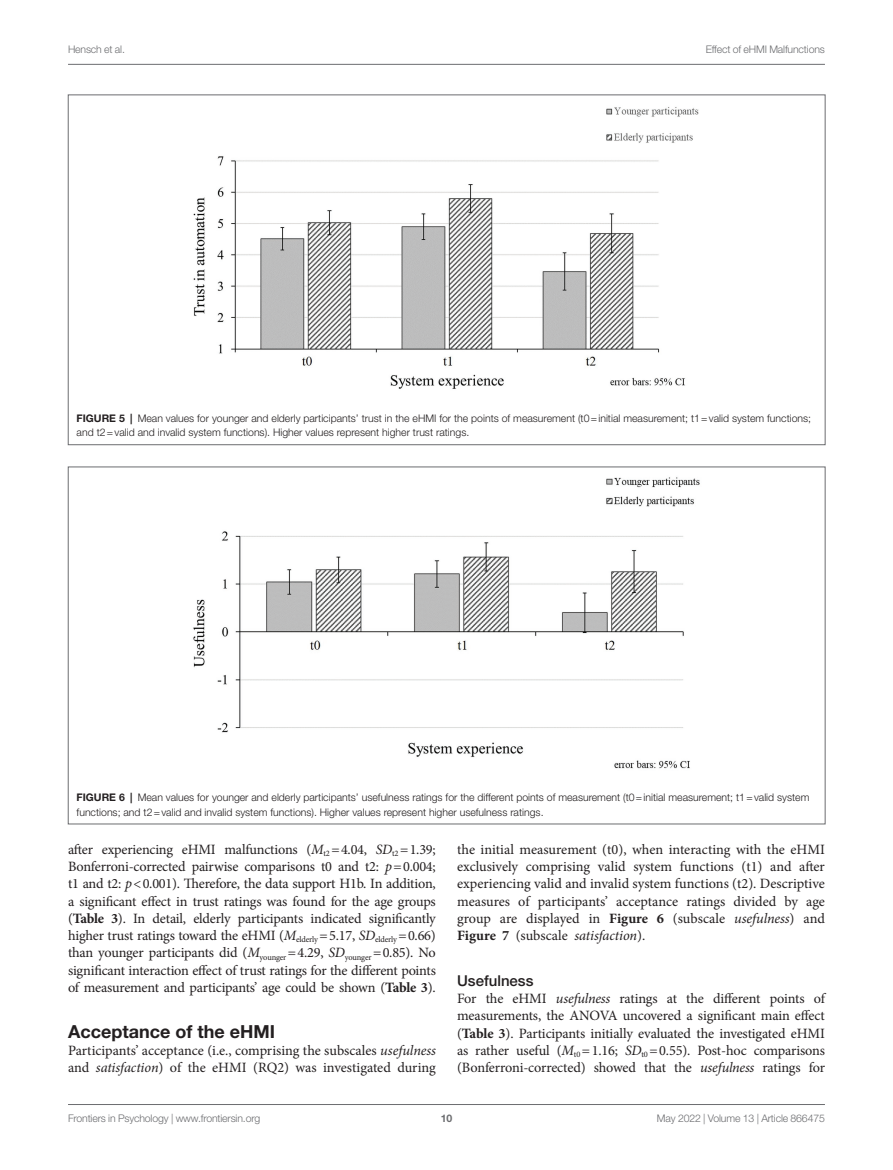
<style>
.page{position:relative;width:893px;height:1170px;background:#fff}
.page>*{position:absolute;margin:0;border:0;box-sizing:border-box;transform-origin:0 0}
.HEAD_2{font:700 18px "Helvetica Neue LT Std";color:#231f20}
.HEAD_3{font:500 15px "Helvetica Neue LT Std";color:#231f20}
.TEXT_FLUSH{font:14.25px/17.2px "Minion Pro";letter-spacing:-.01em;color:#231f20;text-align:justify}
.FIG_LEG{font:300 10.5px/14.2px "Helvetica Neue LT Std";color:#231f20}
.t1{font:300 10.5px "Helvetica Neue LT Std";letter-spacing:-.015em;color:#6c6d70}
.t2{font:700 10.5px "Helvetica Neue LT Std";color:#6c6d70}
.s1{font-weight:700}
.s2{font-style:italic}
</style>
<div class="page">
<hr style="left:68px;top:64px;width:757px;height:1px;background:#6c6d70">
<hr style="left:68px;top:1104px;width:757px;height:1px;background:#6c6d70">
<img style="left:193px;top:477px;width:507px;height:292px">
<img style="left:193px;top:107px;width:506px;height:282px">
<p class="t1" style="left:68px;top:42px;width:58px">Hensch et al.</p>
<p class="t1" style="left:706px;top:42px;width:121px">Effect of eHMI Malfunctions</p>
<p class="FIG_LEG" style="left:77px;top:411px;width:736px"><span class="s1">FIGURE 5 |</span> Mean values for younger and elderly participants’ trust in the eHMI for the points of measurement (t0=initial measurement; t1=valid system functions; and t2=valid and invalid system functions). Higher values represent higher trust ratings.</p>
<p class="FIG_LEG" style="left:77px;top:790px;width:734px"><span class="s1">FIGURE 6 |</span> Mean values for younger and elderly participants’ usefulness ratings for the different points of measurement (t0=initial measurement; t1=valid system functions; and t2=valid and invalid system functions). Higher values represent higher usefulness ratings.</p>
<p class="TEXT_FLUSH" style="left:68px;top:840px;width:369px">after experiencing eHMI malfunctions (<span class="s2">M</span><sub>t2</sub> =4.04, <span class="s2">SD</span><sub>t2</sub> =1.39; Bonferroni-corrected pairwise comparisons t0 and t2: <span class="s2">p</span>=0.004; t1 and t2: <span class="s2">p</span>&lt;0.001). Therefore, the data support H1b. In addition, a significant effect in trust ratings was found for the age groups (<span class="s1">Table 3</span>). In detail, elderly participants indicated significantly higher trust ratings toward the eHMI (<span class="s2">M</span><sub>elderly</sub> =5.17, <span class="s2">SD</span><sub>elderly</sub> =0.66) than younger participants did (<span class="s2">M</span><sub>younger</sub> =4.29, <span class="s2">SD</span><sub>younger</sub> =0.85). No significant interaction effect of trust ratings for the different points of measurement and participants’ age could be shown (<span class="s1">Table 3</span>).</p>
<p class="HEAD_2" style="left:68px;top:1020px;width:208px">Acceptance of the eHMI</p>
<p class="TEXT_FLUSH" style="left:68px;top:1041px;width:369px">Participants’ acceptance (i.e., comprising the subscales <span class="s2">usefulness </span>and <span class="s2">satisfaction</span>) of the eHMI (RQ2) was investigated during</p>
<p class="TEXT_FLUSH" style="left:457px;top:840px;width:369px">the initial measurement (t0), when interacting with the eHMI exclusively comprising valid system functions (t1) and after experiencing valid and invalid system functions (t2). Descriptive measures of participants’ acceptance ratings divided by age group are displayed in <span class="s1">Figure 6</span> (subscale <span class="s2">usefulness</span>) and <span class="s1">Figure 7</span> (subscale <span class="s2">satisfaction</span>).</p>
<p class="HEAD_3" style="left:457px;top:971px;width:78px">Usefulness</p>
<p class="TEXT_FLUSH" style="left:457px;top:989px;width:369px">For the eHMI <span class="s2">usefulness</span> ratings at the different points of measurements, the ANOVA uncovered a significant main effect (<span class="s1">Table 3</span>). Participants initially evaluated the investigated eHMI as rather useful (<span class="s2">M</span><sub>t0</sub> =1.16; <span class="s2">SD</span><sub>t0</sub> =0.55). Post-hoc comparisons (Bonferroni-corrected) showed that the <span class="s2">usefulness</span> ratings for</p>
<p class="t1" style="left:68px;top:1111px;width:194px">Frontiers in Psychology | www.frontiersin.org</p>
<p class="t2" style="left:441px;top:1111px;width:13px">10</p>
<p class="t1" style="left:657px;top:1111px;width:169px">May 2022 | Volume 13 | Article 866475</p>
</div>
